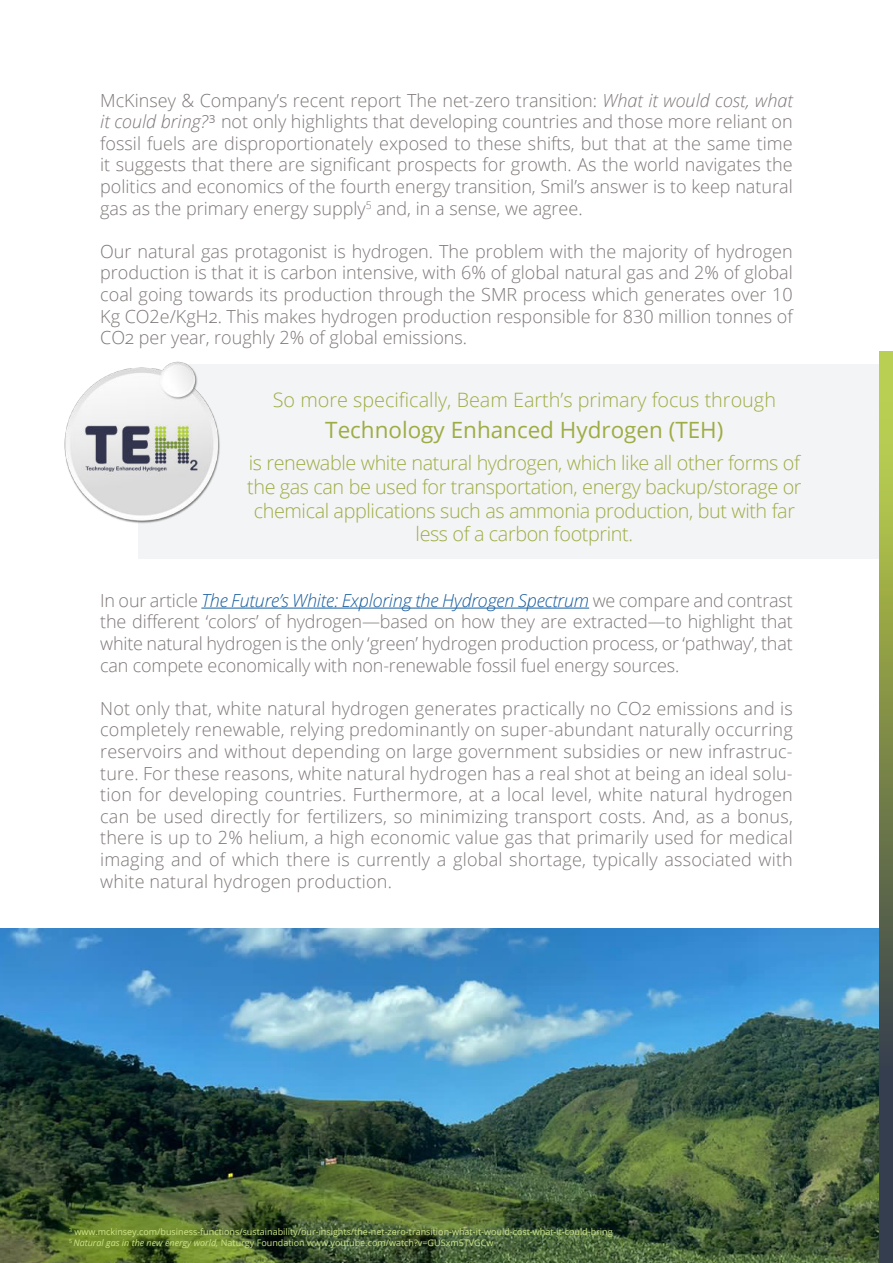
<style>
.page{position:relative;width:893px;height:1263px;background:#fff}
.page>*{position:absolute;margin:0;border:0;box-sizing:border-box;transform-origin:0 0}
.t1{font:22.5px "Open Sans";color:#9eac44}
.t2{font:300 19.8px/23.7px "Open Sans";letter-spacing:-.02em;color:#9eac44;text-align:center}
.t3{font:300 19.8px "Open Sans";color:#9eac44}
.t4{font:300 18px/21.6px "Open Sans";color:#7e7877;text-align:justify}
.t5{font:9px "Open Sans";color:#cfe58a}
.s1{font-style:italic}
.s2{font-style:italic;color:#175d9e}
</style>
<div class="page">
<div style="left:138px;top:470px;width:56px;height:89px;background:#f3f4f5"></div>
<div style="left:176px;top:364px;width:717px;height:195px;background:#f3f4f5"></div>
<img style="left:0;top:928px;width:893px;height:335px">
<svg style="left:879px;top:351px;width:14px;height:911px;background:#717e4b"></svg>
<hr style="left:201px;top:608px;width:388px;height:1px;background:#175d9e">
<img style="left:64px;top:361px;width:156px;height:163px">
<p class="t4" style="left:100px;top:91px;width:694px">McKinsey &amp; Company’s recent report The net-zero transition: <span class="s1">What it would cost, what it could bring?</span>³ not only highlights that developing countries and those more reliant on fossil fuels are disproportionately exposed to these shifts, but that at the same time it suggests that there are significant prospects for growth. As the world navigates the politics and economics of the fourth energy transition, Smil’s answer is to keep natural gas as the primary energy supply<sup>5</sup> and, in a sense, we agree.</p>
<p class="t4" style="left:100px;top:242px;width:694px">Our natural gas protagonist is hydrogen. The problem with the majority of hydrogen production is that it is carbon intensive, with 6% of global natural gas and 2% of global coal going towards its production through the SMR process which generates over 10<br>Kg CO2e/KgH2. This makes hydrogen production responsible for 830 million tonnes of CO2 per year, roughly 2% of global emissions.</p>
<p class="t3" style="left:273px;top:386px;width:505px">So more specifically, Beam Earth’s primary focus through</p>
<p class="t1" style="left:325px;top:421px;width:400px">Technology Enhanced Hydrogen (TEH)</p>
<p class="t2" style="left:247px;top:453px;width:556px">is renewable white natural hydrogen, which like all other forms of the gas can be used for transportation, energy backup/storage or chemical applications such as ammonia production, but with far less of a carbon footprint.</p>
<p class="t4" style="left:100px;top:591px;width:694px">In our article <span class="s2">The Future’s White: Exploring the Hydrogen Spectrum</span> we compare and contrast the different ‘colors’ of hydrogen—based on how they are extracted—to highlight that white natural hydrogen is the only ‘green’ hydrogen production process, or ‘pathway’, that can compete economically with non-renewable fossil fuel energy sources.</p>
<p class="t4" style="left:100px;top:697px;width:694px">Not only that, white natural hydrogen generates practically no CO2 emissions and is completely renewable, relying predominantly on super-abundant naturally occurring reservoirs and without depending on large government subsidies or new infrastruc&shy;ture. For these reasons, white natural hydrogen has a real shot at being an ideal solu&shy;tion for developing countries. Furthermore, at a local level, white natural hydrogen can be used directly for fertilizers, so minimizing transport costs. And, as a bonus, there is up to 2% helium, a high economic value gas that primarily used for medical imaging and of which there is currently a global shortage, typically associated with white natural hydrogen production.</p>
<p class="t5" style="left:69px;top:1228px;width:545px"><sup>3</sup> www.mckinsey.com/business-functions/sustainability/our-insights/the-net-zero-transition-what-it-would-cost-what-it-could-bring</p>
<p class="t5" style="left:69px;top:1239px;width:426px"><sup>5</sup> <span class="s1">Natural gas in the new energy world,</span> Naturgy Foundation www.youtube.com/watch?v=GUSxm5TVGCw</p>
</div>
